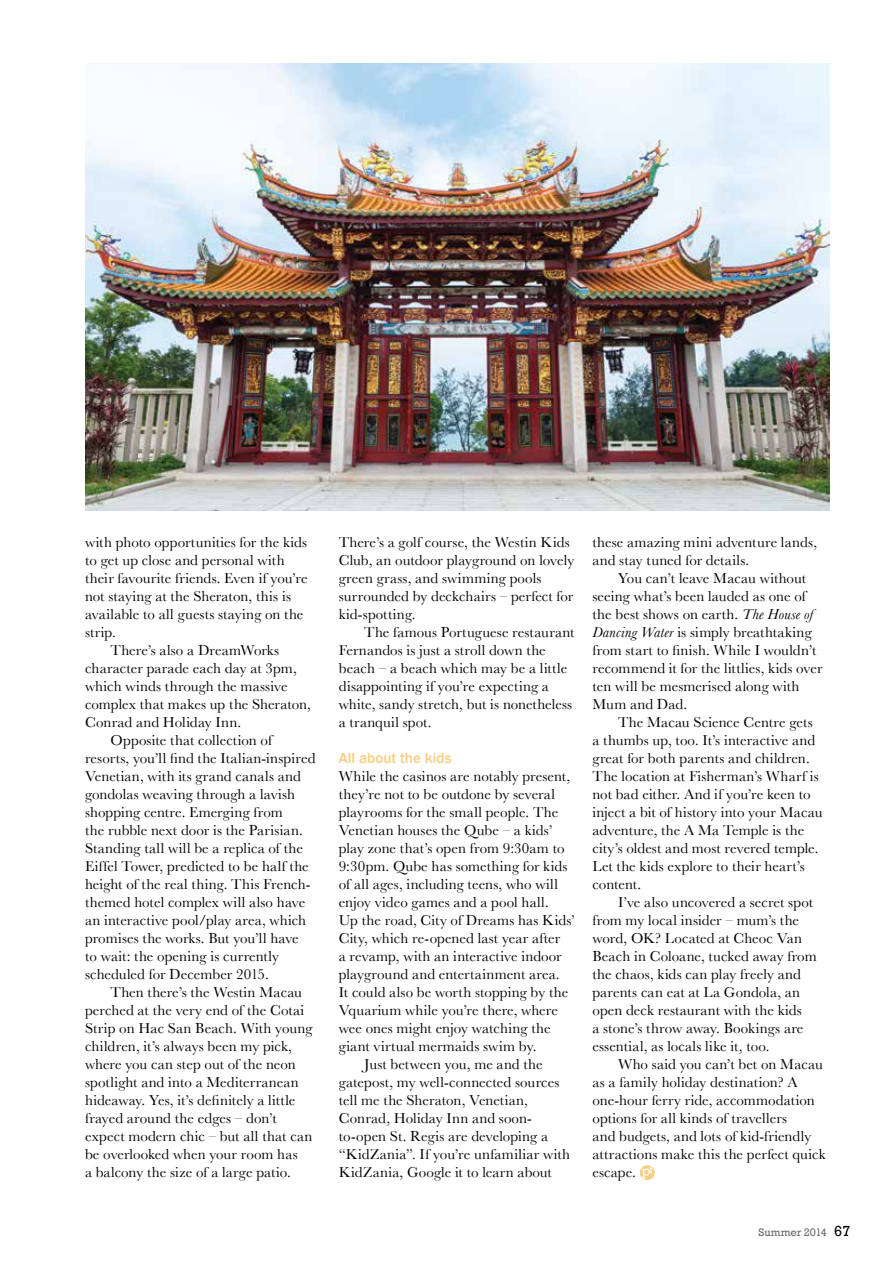
<style>
.page{position:relative;width:893px;height:1263px;background:#fff}
.page>*{position:absolute;margin:0;border:0;box-sizing:border-box;transform-origin:0 0}
.t1{font:15px/18px "Baskerville";letter-spacing:.005em;color:#000}
.t2{font:500 15px "Franklin Gothic";letter-spacing:.005em;color:#f8ce80}
.t3{font:11.25px "Rockwell";letter-spacing:-.005em;color:#6d6e71}
.s1{font-style:italic}
.s2{font-size:15px;color:#000}
</style>
<div class="page">
<svg style="left:640px;top:1165px;width:15px;height:15px"></svg>
<img style="left:85px;top:64px;width:744px;height:447px">
<p class="t1" style="left:85px;top:533px;width:224px">with photo opportunities for the kids</p>
<p class="t1" style="left:85px;top:551px;width:201px">to get up close and personal with</p>
<p class="t1" style="left:85px;top:569px;width:224px">their favourite friends. Even if you’re</p>
<p class="t1" style="left:85px;top:587px;width:207px">not staying at the Sheraton, this is</p>
<p class="t1" style="left:85px;top:605px;width:220px">available to all guests staying on the</p>
<p class="t1" style="left:85px;top:623px;width:32px">strip.</p>
<p class="t1" style="left:111px;top:641px;width:170px">There’s also a DreamWorks</p>
<p class="t1" style="left:85px;top:659px;width:213px">character parade each day at 3pm,</p>
<p class="t1" style="left:85px;top:677px;width:204px">which winds through the massive</p>
<p class="t1" style="left:85px;top:695px;width:228px">complex that makes up the Sheraton,</p>
<p class="t1" style="left:85px;top:713px;width:158px">Conrad and Holiday Inn.</p>
<p class="t1" style="left:111px;top:731px;width:163px">Opposite that collection of</p>
<p class="t1" style="left:85px;top:749px;width:232px">resorts, you’ll find the Italian-inspired</p>
<p class="t1" style="left:85px;top:767px;width:217px">Venetian, with its grand canals and</p>
<p class="t1" style="left:85px;top:785px;width:212px">gondolas weaving through a lavish</p>
<p class="t1" style="left:85px;top:803px;width:199px">shopping centre. Emerging from</p>
<p class="t1" style="left:85px;top:821px;width:219px">the rubble next door is the Parisian.</p>
<p class="t1" style="left:85px;top:839px;width:219px">Standing tall will be a replica of the</p>
<p class="t1" style="left:85px;top:857px;width:225px">Eiffel Tower, predicted to be half the</p>
<p class="t1" style="left:85px;top:875px;width:227px">height of the real thing. This French-</p>
<p class="t1" style="left:85px;top:893px;width:222px">themed hotel complex will also have</p>
<p class="t1" style="left:85px;top:911px;width:223px">an interactive pool/play area, which</p>
<p class="t1" style="left:85px;top:929px;width:215px">promises the works. But you’ll have</p>
<p class="t1" style="left:85px;top:947px;width:195px">to wait: the opening is currently</p>
<p class="t1" style="left:85px;top:965px;width:185px">scheduled for December 2015.</p>
<p class="t1" style="left:111px;top:983px;width:193px">Then there’s the Westin Macau</p>
<p class="t1" style="left:85px;top:1001px;width:221px">perched at the very end of the Cotai</p>
<p class="t1" style="left:85px;top:1019px;width:229px">Strip on Hac San Beach. With young</p>
<p class="t1" style="left:85px;top:1037px;width:208px">children, it’s always been my pick,</p>
<p class="t1" style="left:85px;top:1055px;width:212px">where you can step out of the neon</p>
<p class="t1" style="left:85px;top:1073px;width:215px">spotlight and into a Mediterranean</p>
<p class="t1" style="left:85px;top:1091px;width:212px">hideaway. Yes, it’s definitely a little</p>
<p class="t1" style="left:85px;top:1109px;width:193px">frayed around the edges – don’t</p>
<p class="t1" style="left:85px;top:1127px;width:229px">expect modern chic – but all that can</p>
<p class="t1" style="left:85px;top:1145px;width:214px">be overlooked when your room has</p>
<p class="t1" style="left:85px;top:1163px;width:207px">a balcony the size of a large patio.</p>
<p class="t1" style="left:339px;top:533px;width:237px">There’s a golf course, the Westin Kids<br>Club, an outdoor playground on lovely green grass, and swimming pools surrounded by deckchairs – perfect for kid-spotting.</p>
<p class="t1" style="left:339px;top:623px;width:237px;text-indent:26px">The famous Portuguese restaurant<br>Fernandos is just a stroll down the beach – a beach which may be a little disappointing if you’re expecting a white, sandy stretch, but is nonetheless a tranquil spot.</p>
<p class="t2" style="left:339px;top:749px;width:114px">All about the kids</p>
<p class="t1" style="left:339px;top:767px;width:233px">While the casinos are notably present,</p>
<p class="t1" style="left:339px;top:785px;width:218px">they’re not to be outdone by several</p>
<p class="t1" style="left:339px;top:803px;width:221px">playrooms for the small people. The</p>
<p class="t1" style="left:339px;top:821px;width:215px">Venetian houses the Qube – a kids’</p>
<p class="t1" style="left:339px;top:839px;width:227px">play zone that’s open from 9:30am to</p>
<p class="t1" style="left:339px;top:857px;width:230px">9:30pm. Qube has something for kids</p>
<p class="t1" style="left:339px;top:875px;width:221px">of all ages, including teens, who will</p>
<p class="t1" style="left:339px;top:893px;width:211px">enjoy video games and a pool hall.</p>
<p class="t1" style="left:339px;top:911px;width:238px">Up the road, City of Dreams has Kids’</p>
<p class="t1" style="left:339px;top:929px;width:223px">City, which re-opened last year after</p>
<p class="t1" style="left:339px;top:947px;width:224px">a revamp, with an interactive indoor</p>
<p class="t1" style="left:339px;top:965px;width:222px">playground and entertainment area.</p>
<p class="t1" style="left:339px;top:983px;width:231px">It could also be worth stopping by the</p>
<p class="t1" style="left:339px;top:1001px;width:221px">Vquarium while you’re there, where</p>
<p class="t1" style="left:339px;top:1019px;width:213px">wee ones might enjoy watching the</p>
<p class="t1" style="left:339px;top:1037px;width:199px">giant virtual mermaids swim by.</p>
<p class="t1" style="left:364px;top:1055px;width:180px">Just between you, me and the</p>
<p class="t1" style="left:339px;top:1073px;width:222px">gatepost, my well-connected sources</p>
<p class="t1" style="left:339px;top:1091px;width:191px">tell me the Sheraton, Venetian,</p>
<p class="t1" style="left:339px;top:1109px;width:195px">Conrad, Holiday Inn and soon-</p>
<p class="t1" style="left:339px;top:1127px;width:211px">to-open St. Regis are developing a</p>
<p class="t1" style="left:339px;top:1145px;width:233px">“KidZania”. If you’re unfamiliar with</p>
<p class="t1" style="left:339px;top:1163px;width:215px">KidZania, Google it to learn about</p>
<p class="t1" style="left:592px;top:533px;width:226px">these amazing mini adventure lands, and stay tuned for details.</p>
<p class="t1" style="left:592px;top:569px;width:231px;text-indent:26px">You can’t leave Macau without seeing what’s been lauded as one of the best shows on earth. <span class="s1">The House of<br>Dancing Water</span> is simply breathtaking from start to finish. While I wouldn’t recommend it for the littlies, kids over ten will be mesmerised along with<br>Mum and Dad.</p>
<p class="t1" style="left:592px;top:713px;width:232px;text-indent:26px">The Macau Science Centre gets a thumbs up, too. It’s interactive and great for both parents and children.<br>The location at Fisherman’s Wharf is not bad either. And if you’re keen to inject a bit of history into your Macau adventure, the A Ma Temple is the city’s oldest and most revered temple.<br>Let the kids explore to their heart’s content.</p>
<p class="t1" style="left:592px;top:893px;width:226px;text-indent:26px">I’ve also uncovered a secret spot from my local insider – mum’s the word, OK? Located at Cheoc Van Beach in Coloane, tucked away from the chaos, kids can play freely and parents can eat at La Gondola, an open deck restaurant with the kids<br>a stone’s throw away. Bookings are essential, as locals like it, too.</p>
<p class="t1" style="left:592px;top:1055px;width:235px;text-indent:26px">Who said you can’t bet on Macau as a family holiday destination? A one-hour ferry ride, accommodation options for all kinds of travellers<br>and budgets, and lots of kid-friendly attractions make this the perfect quick escape.</p>
<p class="t3" style="left:758px;top:1226px;width:93px">Summer 2014 <span class="s2">67</span></p>
</div>
